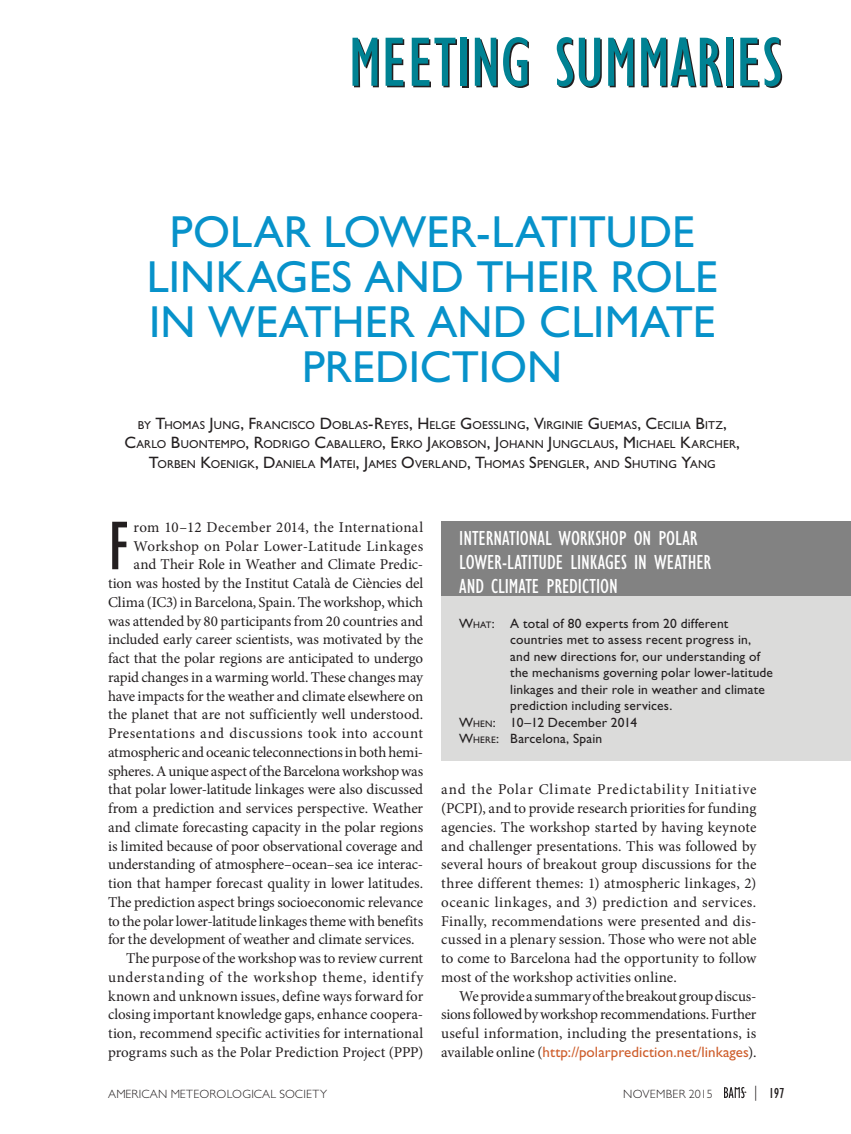
<style>
.page{position:relative;width:851px;height:1134px;background:#fff}
.page>*{position:absolute;margin:0;border:0;box-sizing:border-box;transform-origin:0 0}
.First_Paragraph_w_Dr{font:condensed 71.1px "Gill Sans Std";color:#231f20}
.Article_Title__Main{font:45px/45px "Gill Sans Std";color:#0792ca;text-align:center}
.Sidebar_Title__R_col{font:condensed 21px/24px "Gill Sans Std";color:#fff}
.Body_Text{font:15px/18.8px "Minion Pro";letter-spacing:.005em;color:#231f20;text-align:justify}
.First_Paragraph_w_Dr-2{font:15px "Minion Pro";letter-spacing:-.005em;color:#231f20}
.First_Paragraph_w_Dr-3{font:15px "Minion Pro";letter-spacing:.02em;color:#231f20}
.First_Paragraph_w_Dr-4{font:15px "Minion Pro";letter-spacing:-.025em;color:#231f20}
.First_Paragraph_w_Dr-5{font:15px "Minion Pro";letter-spacing:.035em;color:#231f20}
.Page_Number__Master{font:condensed 15px "Gill Sans Std";color:#231f20}
.Sidebar_First_Paragr{font:13.5px/16.5px "Gill Sans Std";letter-spacing:.015em;color:#231f20}
.t1{font:300 12px "Gill Sans Std";letter-spacing:.02em;color:#231f20}
.Authors{font:11.55px/19.5px "Gill Sans Std";letter-spacing:.015em;color:#231f20;text-align:center}
.s1{font-size:16.5px}
.s2{font-style:inherit}
.s3{font-size:9.45px}
.s4{font-family:"Gill Sans Std";color:#ce5e2c}
.s5{font-weight:300;font-stretch:normal}
</style>
<div class="page">
<div style="left:441px;top:545px;width:409px;height:216px;background:#dbdbda"></div>
<div style="left:441px;top:521px;width:409px;height:75px;background:#828282"></div>
<div style="left:462px;top:39px;width:6px;height:48px;background:#008293"></div>
<svg style="left:727px;top:39px;width:6px;height:48px"></svg>
<svg style="left:352px;top:38px;width:27px;height:49px"></svg>
<svg style="left:385px;top:38px;width:20px;height:49px"></svg>
<svg style="left:412px;top:38px;width:45px;height:49px"></svg>
<div style="left:460px;top:38px;width:6px;height:48px;background:#008293"></div>
<svg style="left:475px;top:37px;width:54px;height:51px"></svg>
<svg style="left:556px;top:37px;width:45px;height:51px"></svg>
<svg style="left:608px;top:38px;width:26px;height:49px"></svg>
<svg style="left:641px;top:37px;width:82px;height:50px"></svg>
<div style="left:726px;top:38px;width:6px;height:48px;background:#008293"></div>
<svg style="left:740px;top:37px;width:42px;height:51px"></svg>
<svg style="left:724px;top:1087px;width:22px;height:11px"></svg>
<p class="Article_Title__Main" style="left:147px;top:210px;width:572px">POLAR LOWER-LATITUDE<br>LINKAGES AND THEIR ROLE<br>IN WEATHER AND CLIMATE<br>PREDICTION</p>
<p class="Authors" style="left:125px;top:415px;width:616px">BY <span class="s1">T</span>HOMAS <span class="s1">J</span>UNG<span class="s1">, F</span>RANCISCO <span class="s1">D</span>OBLAS<span class="s1">-R</span>EYES<span class="s1">, H</span> ELGE <span class="s1">G</span>OESSLING<span class="s1">, V</span>IRGINIE <span class="s1">G</span> UEMAS<span class="s1">, C</span>ECILIA <span class="s1">B</span>ITZ<span class="s1">,<br>C</span>ARLO <span class="s1">B</span>UONTEMPO<span class="s1">, R</span>ODRIGO <span class="s1">C</span>ABALLERO<span class="s1">, E</span> RKO <span class="s1">J</span>AKOBSON<span class="s1">, J</span>OHANN <span class="s1">J</span>UNGCLAUS<span class="s1">, M</span> ICHAEL <span class="s1">K</span>ARCHER<span class="s1">,<br>T</span>ORBEN <span class="s1">K</span>OENIGK<span class="s1">, D</span>ANIELA <span class="s1">M</span>ATEI<span class="s1">, J</span>AMES <span class="s1">O</span>VERLAND<span class="s1">, T</span>HOMAS <span class="s1">S</span>PENGLER<span class="s1">,</span> AND <span class="s1">S</span>HUTING <span class="s1">Y</span>ANG</p>
<p class="First_Paragraph_w_Dr" style="left:108px;top:508px;width:25px">F</p>
<p class="First_Paragraph_w_Dr-3" style="left:134px;top:517px;width:291px">rom 10–12 December 2014, the International</p>
<p class="First_Paragraph_w_Dr-3" style="left:134px;top:536px;width:291px">Workshop on Polar Lower-Latitude Linkages</p>
<p class="First_Paragraph_w_Dr-2" style="left:134px;top:554px;width:291px">and Their Role in Weather and Climate Predic-</p>
<p class="First_Paragraph_w_Dr-2" style="left:108px;top:573px;width:316px">tion was hosted by the Institut Català de Ciències del</p>
<p class="First_Paragraph_w_Dr-2" style="left:108px;top:592px;width:316px">Clima (IC3) in Barcelona, Spain. The workshop, which</p>
<p class="First_Paragraph_w_Dr-2" style="left:108px;top:611px;width:317px">was attended by 80 participants from 20 countries and</p>
<p class="First_Paragraph_w_Dr-2" style="left:108px;top:629px;width:317px">included early career scientists, was motivated by the</p>
<p class="First_Paragraph_w_Dr-2" style="left:108px;top:648px;width:317px">fact that the polar regions are anticipated to undergo</p>
<p class="First_Paragraph_w_Dr-2" style="left:108px;top:667px;width:316px">rapid changes in a warming world. These changes may</p>
<p class="First_Paragraph_w_Dr-2" style="left:108px;top:686px;width:316px">have impacts for the weather and climate elsewhere on</p>
<p class="First_Paragraph_w_Dr-2" style="left:108px;top:704px;width:317px">the planet that are not sufficiently well understood.</p>
<p class="First_Paragraph_w_Dr-5" style="left:108px;top:723px;width:316px">Presentations and discussions took into account</p>
<p class="First_Paragraph_w_Dr-2" style="left:108px;top:742px;width:317px">atmospheric and oceanic teleconnections in both hemi-</p>
<p class="First_Paragraph_w_Dr-4" style="left:108px;top:761px;width:316px">spheres. A unique aspect of the Barcelona workshop was</p>
<p class="First_Paragraph_w_Dr-2" style="left:108px;top:779px;width:317px">that polar lower-latitude linkages were also discussed</p>
<p class="First_Paragraph_w_Dr-2" style="left:108px;top:798px;width:316px">from a prediction and services perspective. Weather</p>
<p class="First_Paragraph_w_Dr-2" style="left:108px;top:817px;width:317px">and climate forecasting capacity in the polar regions</p>
<p class="First_Paragraph_w_Dr-2" style="left:108px;top:836px;width:317px">is limited because of poor observational coverage and</p>
<p class="First_Paragraph_w_Dr-2" style="left:108px;top:854px;width:317px">understanding of atmosphere–ocean–sea ice interac-</p>
<p class="First_Paragraph_w_Dr-2" style="left:108px;top:873px;width:317px">tion that hamper forecast quality in lower latitudes.</p>
<p class="First_Paragraph_w_Dr-2" style="left:108px;top:892px;width:317px">The prediction aspect brings socioeconomic relevance</p>
<p class="First_Paragraph_w_Dr-2" style="left:108px;top:911px;width:317px">to the polar lower-latitude linkages theme with benefits</p>
<p class="First_Paragraph_w_Dr-2" style="left:108px;top:929px;width:308px">for the development of weather and climate services.</p>
<p class="Body_Text" style="left:108px;top:949px;width:317px;text-indent:18px">The purpose of the workshop was to review current understanding of the workshop theme, identify known and unknown issues, define ways forward for closing important knowledge gaps, enhance coopera&shy;tion, recommend specific activities for international programs such as the Polar Prediction Project (PPP)</p>
<p class="Sidebar_Title__R_col" style="left:459px;top:527px;width:253px">INTERNATIONAL WORKSHOP ON POLAR<br>LOWER-LATITUDE LINKAGES IN WEATHER<br>AND CLIMATE PREDICTION</p>
<p class="Sidebar_First_Paragr" style="left:510px;top:615px;width:264px;text-indent:-51px"><span class="s2">W</span><span class="s3">HAT</span>: A total of 80 experts from 20 different countries met to assess recent progress in, and new directions for, our understanding of the mechanisms governing polar lower-latitude linkages and their role in weather and climate prediction including services.</p>
<p class="Sidebar_First_Paragr" style="left:459px;top:714px;width:179px"><span class="s2">W</span><span class="s3">HEN</span>: 10–12 December 2014</p>
<p class="Sidebar_First_Paragr" style="left:459px;top:730px;width:144px"><span class="s2">W</span><span class="s3">HERE</span>: Barcelona, Spain</p>
<p class="Body_Text" style="left:441px;top:780px;width:317px">and the Polar Climate Predictability Initiative (PCPI), and to provide research priorities for funding agencies. The workshop started by having keynote and challenger presentations. This was followed by several hours of breakout group discussions for the three different themes: 1) atmospheric linkages, 2) oceanic linkages, and 3) prediction and services.<br>Finally, recommendations were presented and dis&shy;cussed in a plenary session. Those who were not able to come to Barcelona had the opportunity to follow most of the workshop activities online.</p>
<p class="Body_Text" style="left:441px;top:986px;width:317px;text-indent:18px">We provide a summary of the breakout group discus&shy;sions followed by workshop recommendations. Further useful information, including the presentations, is available online (<span class="s4">http://polarprediction.net/linkages</span>).</p>
<p class="t1" style="left:108px;top:1087px;width:220px">AMERICAN METEOROLOGICAL SOCIETY</p>
<p class="t1" style="left:623px;top:1087px;width:91px">NOVEMBER 2015</p>
<p class="Page_Number__Master" style="left:754px;top:1085px;width:32px"><span class="s5">|</span> 197</p>
</div>
